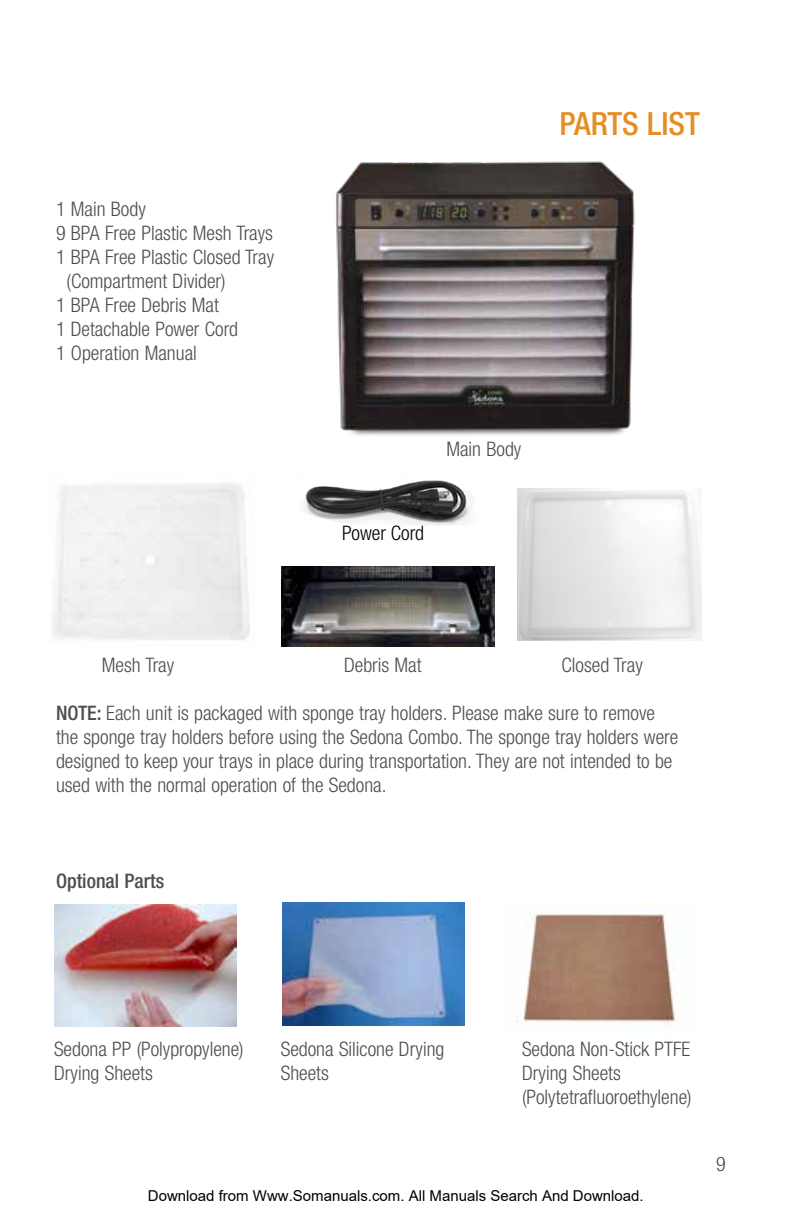
<style>
.page{position:relative;width:792px;height:1224px;background:#fff}
.page>*{position:absolute;margin:0;border:0;box-sizing:border-box;transform-origin:0 0}
.t1{font:500 condensed 32px "Helvetica Neue";color:#e48f25}
.t2{font:300 condensed 20px/24px "Helvetica Neue";color:#4d4d4f}
.t3{font:500 condensed 20px "Helvetica Neue";color:#4d4d4f}
.t4{font:300 condensed 20px "Helvetica Neue";color:#000}
.t5{font:15px "Arial";color:#000}
.s1{font-weight:500}
</style>
<div class="page">
<img style="left:516px;top:903px;width:160px;height:125px">
<img style="left:54px;top:905px;width:183px;height:122px">
<img style="left:282px;top:903px;width:182px;height:123px">
<img style="left:335px;top:161px;width:300px;height:275px">
<img style="left:281px;top:566px;width:213px;height:81px">
<img style="left:303px;top:480px;width:169px;height:45px">
<p class="t2" style="left:56px;top:197px;width:91px">1 Main Body</p>
<p class="t2" style="left:56px;top:221px;width:219px">9 BPA Free Plastic Mesh Trays</p>
<p class="t2" style="left:56px;top:245px;width:220px">1 BPA Free Plastic Closed Tray</p>
<p class="t2" style="left:67px;top:269px;width:160px">(Compartment Divider)</p>
<p class="t2" style="left:56px;top:293px;width:165px">1 BPA Free Debris Mat</p>
<p class="t2" style="left:56px;top:317px;width:184px">1 Detachable Power Cord</p>
<p class="t2" style="left:56px;top:341px;width:142px">1 Operation Manual</p>
<p class="t2" style="left:102px;top:653px;width:74px">Mesh Tray</p>
<h1 class="t1" style="left:559px;top:105px;width:142px">PARTS LIST</h1>
<p class="t2" style="left:446px;top:437px;width:76px">Main Body</p>
<p class="t4" style="left:342px;top:521px;width:84px">Power Cord</p>
<p class="t2" style="left:344px;top:653px;width:79px">Debris Mat</p>
<p class="t2" style="left:562px;top:653px;width:83px">Closed Tray</p>
<p class="t2" style="left:56px;top:701px;width:624px"><span class="s1">NOTE:</span> Each unit is packaged with sponge tray holders. Please make sure to remove the sponge tray holders before using the Sedona Combo. The sponge tray holders were designed to keep your trays in place during transportation. They are not intended to be used with the normal operation of the Sedona.</p>
<p class="t3" style="left:56px;top:869px;width:110px">Optional Parts</p>
<p class="t2" style="left:54px;top:1037px;width:191px">Sedona PP (Polypropylene)<br>Drying Sheets</p>
<p class="t2" style="left:281px;top:1037px;width:165px">Sedona Silicone Drying<br>Sheets</p>
<p class="t2" style="left:522px;top:1037px;width:171px">Sedona Non-Stick PTFE<br>Drying Sheets (Polytetrafluoroethylene)</p>
<p class="t5" style="left:148px;top:1187px;width:497px">Download from Www.Somanuals.com. All Manuals Search And Download.</p>
<p class="t2" style="left:716px;top:1152px;width:11px">9</p>
</div>
